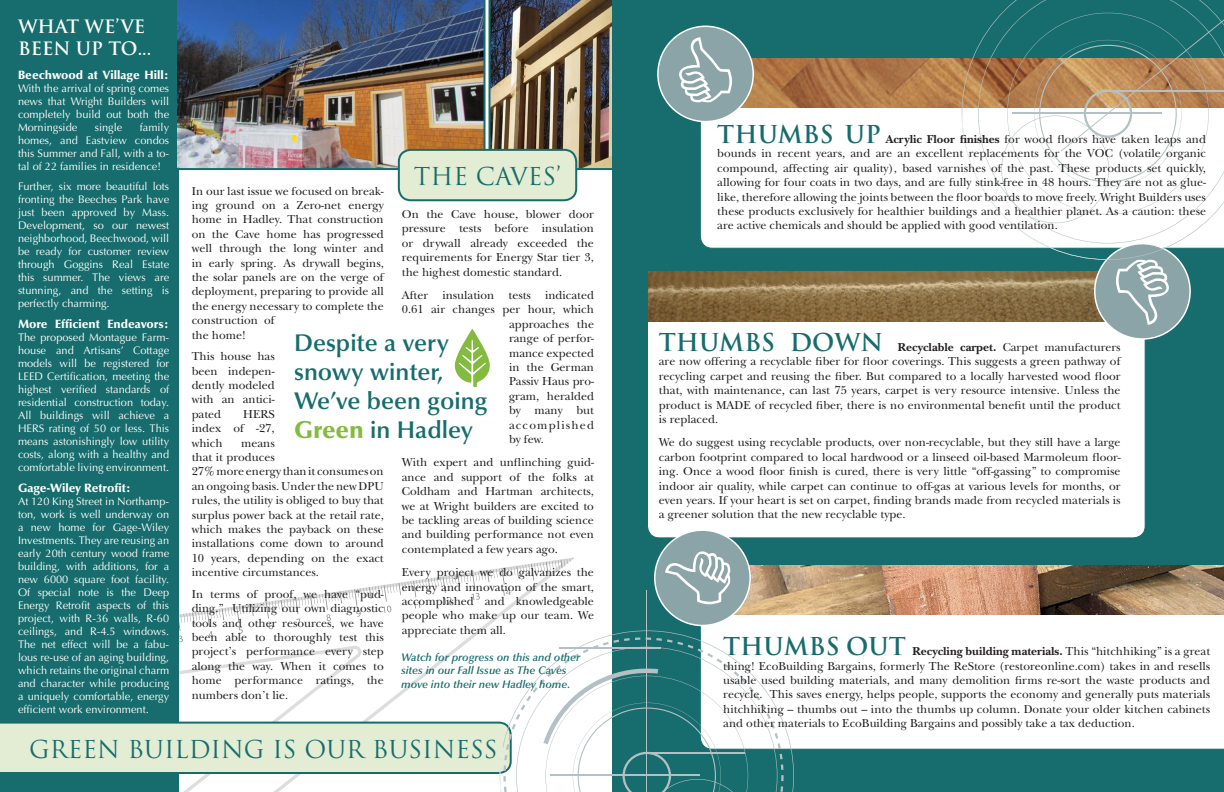
<style>
.page{position:relative;width:1224px;height:792px;background:#fff}
.page>*{position:absolute;margin:0;border:0;box-sizing:border-box;transform-origin:0 0}
.t1{font:600 24.3px/29.2px "Optima";color:#176c6d}
.t2{font:24px "Trajan";color:#176c6d}
.t3{font:700 18px/21.6px "Trajan";color:#fff}
.t4{font:12px/14.4px "New Baskerville";color:#231f20;text-align:justify}
.t5{font:900 12px "Optima";color:#fff}
.t6{font:12px "New Baskerville";letter-spacing:.1em;color:#231f20}
.t7{font:11px/13px "Optima";color:#fff;text-align:justify}
.t8{font:italic 600 11px/13.2px "Optima";color:#176c6d}
.s1{font-weight:900;color:#83bb40}
.s2{font-family:"Trajan";font-weight:700;font-size:24px;color:#176c6d}
.s3{font-weight:700}
</style>
<div class="page">
<div style="left:0;top:0;width:178px;height:792px;background:#176c6d"></div>
<img style="left:488px;top:0;width:125px;height:170px">
<img style="left:177px;top:0;width:309px;height:170px">
<svg style="left:455px;top:329px;width:35px;height:58px"></svg>
<div style="left:613px;top:0;width:611px;height:792px;background:#176c6d"></div>
<div style="left:700px;top:57px;width:262px;height:192px;background:#fff"></div>
<div style="left:648px;top:282px;width:497px;height:256px;background:#fff;border-radius:12px"></div>
<div style="left:777px;top:615px;width:447px;height:135px;background:#fff"></div>
<img style="left:740px;top:58px;width:222px;height:49px">
<div style="left:658px;top:26px;width:95px;height:96px;background:#8ba4a7;border-radius:50%"></div>
<div style="left:657px;top:26px;width:97px;height:96px;border:2px solid #fff;border-radius:50%"></div>
<svg style="left:679px;top:37px;width:53px;height:65px"></svg>
<img style="left:648px;top:272px;width:314px;height:49px">
<div style="left:1095px;top:244px;width:95px;height:95px;background:#8ba4a7;border-radius:50%"></div>
<img style="left:777px;top:566px;width:447px;height:49px">
<div style="left:655px;top:530px;width:95px;height:96px;background:#8ba4a7;border-radius:50%"></div>
<svg style="left:962px;top:12px;width:262px;height:313px"></svg>
<hr style="left:1012px;top:112px;width:149px;height:1px;background:#b3c1c4">
<hr style="left:1105px;top:90px;width:119px;height:1px;background:#b3c1c4">
<div style="left:399px;top:150px;width:177px;height:50px;background:#e2edd3;border-radius:12px"></div>
<div style="left:398px;top:149px;width:179px;height:52px;border:2px solid #176c6d;border-radius:12px"></div>
<svg style="left:777px;top:630px;width:17px;height:162px;fill:#fff"></svg>
<svg style="left:0;top:551px;width:777px;height:241px"></svg>
<p class="t3" style="left:18px;top:16px;width:135px">WHAT WE’VE<br>BEEN UP TO...</p>
<p class="t5" style="left:18px;top:68px;width:153px">Beechwood at Village Hill:</p>
<p class="t7" style="left:18px;top:82px;width:153px">With the arrival of spring comes news that Wright Builders will completely build out both the Morningside</p>
<p class="t7" style="left:18px;top:121px;width:153px;text-indent:122px">family homes, and Eastview condos this Summer and Fall, with a to&shy;tal of 22 families in residence!</p>
<p class="t7" style="left:18px;top:180px;width:153px">Further, six more beautiful lots fronting the Beeches Park have just been approved by Mass.<br>Development, so our newest neighborhood, Beechwood, will be ready for customer review through Goggins Real Estate this summer. The views are stunning, and the setting is perfectly charming.</p>
<p class="t5" style="left:18px;top:317px;width:153px">More Efficient Endeavors:</p>
<p class="t7" style="left:18px;top:331px;width:153px">The proposed Montague Farm&shy;house and Artisans’ Cottage models will be registered for LEED Certification, meeting the highest verified standards of residential construction today.<br>All buildings will achieve a HERS rating of 50 or less. This means astonishingly low utility costs, along with a healthy and comfortable living environment.</p>
<p class="t5" style="left:18px;top:481px;width:115px">Gage-Wiley Retrofit:</p>
<p class="t7" style="left:18px;top:495px;width:153px">At 120 King Street in Northamp&shy;ton, work is well underway on a new home for Gage-Wiley Investments. They are reusing an early 20th century wood frame building, with additions, for a new 6000 square foot facility.<br>Of special note is the Deep Energy Retrofit aspects of this project, with R-36 walls, R-60 ceilings, and R-4.5 windows.<br>The net effect will be a fabu&shy;lous re-use of an aging building, which retains the original charm and character while producing a uniquely comfortable, energy efficient work environment.</p>
<p class="t7" style="left:95px;top:121px;width:29px">single</p>
<p class="t2" style="left:414px;top:162px;width:149px">THE CAVES’</p>
<p class="t4" style="left:192px;top:184px;width:194px;text-align:left">In our last issue we focused on break&shy;ing ground on a Zero-net energy home in Hadley. That construction on the Cave home has progressed well through the long winter and in early spring. As drywall begins, the solar panels are on the verge of deployment, preparing to provide all the energy necessary to complete the construction of<br>the home!</p>
<p class="t4" style="left:192px;top:349px;width:84px">This house has been indepen&shy;dently modeled with an antici&shy;pated</p>
<p class="t4" style="left:402px;top:207px;width:194px">On the Cave house, blower door pressure tests before insulation or drywall already exceeded the requirements for Energy Star tier 3, the highest domestic standard.</p>
<p class="t4" style="left:402px;top:288px;width:194px">After insulation tests indicated</p>
<p class="t4" style="left:402px;top:302px;width:194px">0.61 air changes per hour, which</p>
<p class="t4" style="left:509px;top:317px;width:86px">approaches the</p>
<p class="t4" style="left:509px;top:331px;width:86px">range of perfor-</p>
<p class="t4" style="left:509px;top:346px;width:86px">mance expected</p>
<p class="t4" style="left:509px;top:360px;width:86px">in the German</p>
<p class="t4" style="left:509px;top:374px;width:86px">Passiv Haus pro-</p>
<p class="t4" style="left:509px;top:389px;width:86px">gram, heralded</p>
<p class="t4" style="left:509px;top:403px;width:86px">by many but</p>
<p class="t6" style="left:509px;top:417px;width:86px">accomplished</p>
<p class="t4" style="left:509px;top:432px;width:36px">by few.</p>
<p class="t4" style="left:402px;top:455px;width:194px">With expert and unflinching guid&shy;ance and support of the folks at Coldham and Hartman architects, we at Wright builders are excited to be tackling areas of building science and building performance not even contemplated a few years ago.</p>
<p class="t4" style="left:402px;top:565px;width:194px">Every project we do galvanizes the energy and innovation of the smart, accomplished and knowledgeable people who make up our team. We appreciate them all.</p>
<p class="t1" style="left:294px;top:328px;width:156px">Despite a very snowy winter,</p>
<p class="t1" style="left:294px;top:387px;width:195px">We’ve been going<br><span class="s1">Green</span> in Hadley</p>
<p class="t4" style="left:192px;top:407px;width:84px;text-indent:52px">HERS index of -27, which</p>
<p class="t4" style="left:192px;top:436px;width:194px;text-align:left;text-indent:49px">means<br>that it produces<br>27% more energy than it consumes on an ongoing basis. Under the new DPU rules, the utility is obliged to buy that surplus power back at the retail rate, which makes the payback on these installations come down to around<br>10 years, depending on the exact incentive circumstances.</p>
<p class="t4" style="left:192px;top:587px;width:194px">In terms of proof, we have “pud&shy;ding.” Utilizing our own diagnostic tools and other resources, we have been able to thoroughly test this project’s performance every step along the way. When it comes to home performance ratings, the numbers don’t lie.</p>
<p class="t8" style="left:401px;top:651px;width:181px">Watch for progress on this and other sites in our Fall Issue as The Caves move into their new Hadley home.</p>
<p class="t2" style="left:29px;top:734px;width:470px">GREEN BUILDING IS OUR BUSINESS</p>
<p class="t4" style="left:717px;top:132px;width:490px"><span class="s2">THUMBS UP</span> <span class="s3">Acrylic Floor finishes</span> for wood floors have taken leaps and bounds in recent years, and are an excellent replacements for the VOC (volatile organic compound, affecting air quality), based varnishes of the past. These products set quickly, allowing for four coats in two days, and are fully stink-free in 48 hours. They are not as glue&shy;like, therefore allowing the joints between the floor boards to move freely. Wright Builders uses these products exclusively for healthier buildings and a healthier planet. As a caution: these are active chemicals and should be applied with good ventilation.</p>
<p class="t4" style="left:659px;top:340px;width:463px"><span class="s2">THUMBS DOWN</span> <span class="s3">Recyclable carpet.</span> Carpet manufacturers are now offering a recyclable fiber for floor coverings. This suggests a green pathway of recycling carpet and reusing the fiber. But compared to a locally harvested wood floor that, with maintenance, can last 75 years, carpet is very resource intensive. Unless the product is MADE of recycled fiber, there is no environmental benefit until the product is replaced.</p>
<p class="t4" style="left:659px;top:435px;width:463px">We do suggest using recyclable products, over non-recyclable, but they still have a large carbon footprint compared to local hardwood or a linseed oil-based Marmoleum floor&shy;ing. Once a wood floor finish is cured, there is very little “off-gassing” to compromise indoor air quality, while carpet can continue to off-gas at various levels for months, or even years. If your heart is set on carpet, finding brands made from recycled materials is a greener solution that the new recyclable type.</p>
<p class="t4" style="left:723px;top:644px;width:488px"><span class="s2">THUMBS OUT</span> <span class="s3">Recycling building materials.</span> This “hitchhiking” is a great thing! EcoBuilding Bargains, formerly The ReStore (restoreonline.com) takes in and resells usable used building materials, and many demolition firms re-sort the waste products and recycle. This saves energy, helps people, supports the economy and generally puts materials hitchhiking – thumbs out – into the thumbs up column. Donate your older kitchen cabinets and other materials to EcoBuilding Bargains and possibly take a tax deduction.</p>
</div>
